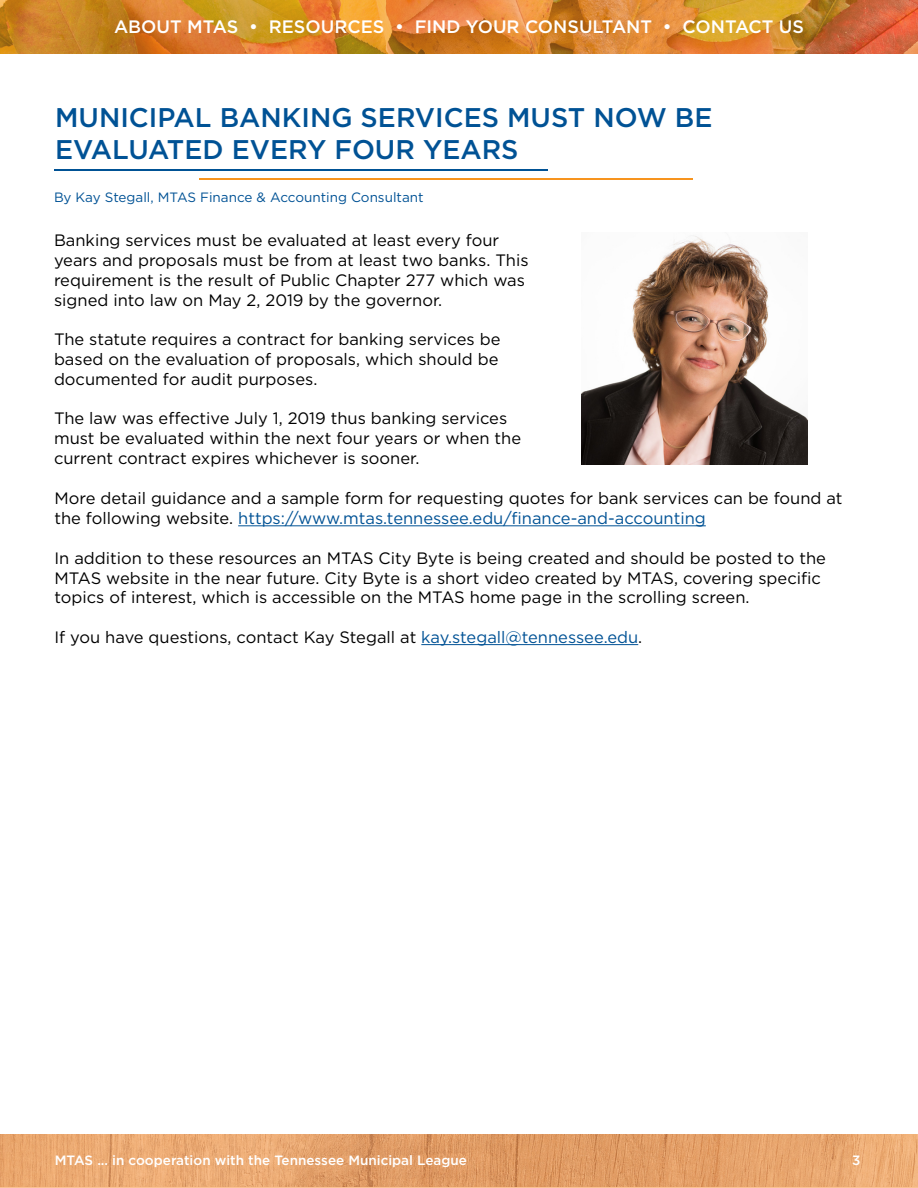
<style>
.page{position:relative;width:918px;height:1188px;background:#fff}
.page>*{position:absolute;margin:0;border:0;box-sizing:border-box;transform-origin:0 0}
.t1{font:500 27px/32.4px "Gotham";color:#005295}
.t2{font:500 18px "Gotham";color:#fff}
.t3{font:16.5px/19.8px "Gotham";color:#000}
.t4{font:500 13.5px "Gotham";color:#fff}
.t5{font:13.5px "Gotham";color:#005295}
.s1{color:#005295}
</style>
<div class="page">
<svg style="left:0;top:1134px;width:918px;height:54px;fill:#e6a36c"></svg>
<img style="left:0;top:0;width:918px;height:54px">
<hr style="left:199px;top:178px;width:494px;height:1px;background:#f7941e">
<hr style="left:54px;top:169px;width:493px;height:2px;background:#005295">
<hr style="left:238px;top:525px;width:468px;height:1px;background:#005295">
<hr style="left:421px;top:644px;width:217px;height:1px;background:#005295">
<img style="left:582px;top:235px;width:225px;height:230px">
<p class="t2" style="left:114px;top:16px;width:691px">ABOUT MTAS • RESOURCES • FIND YOUR CONSULTANT • CONTACT US</p>
<h1 class="t1" style="left:55px;top:101px;width:659px">MUNICIPAL BANKING SERVICES MUST NOW BE<br>EVALUATED EVERY FOUR YEARS</h1>
<p class="t5" style="left:54px;top:188px;width:371px">By Kay Stegall, MTAS Finance &amp; Accounting Consultant</p>
<p class="t3" style="left:54px;top:230px;width:476px">Banking services must be evaluated at least every four years and proposals must be from at least two banks. This requirement is the result of Public Chapter 277 which was signed into law on May 2, 2019 by the governor.</p>
<p class="t3" style="left:54px;top:329px;width:448px;text-align:justify">The statute requires a contract for banking services be based on the evaluation of proposals, which should be documented for audit purposes.</p>
<p class="t3" style="left:54px;top:408px;width:469px">The law was effective July 1, 2019 thus banking services must be evaluated within the next four years or when the current contract expires whichever is sooner.</p>
<p class="t3" style="left:54px;top:488px;width:790px">More detail guidance and a sample form for requesting quotes for bank services can be found at the following website. <span class="s1">https://www.mtas.tennessee.edu/finance-and-accounting</span></p>
<p class="t3" style="left:54px;top:548px;width:773px">In addition to these resources an MTAS City Byte is being created and should be posted to the<br>MTAS website in the near future. City Byte is a short video created by MTAS, covering specific topics of interest, which is accessible on the MTAS home page in the scrolling screen.</p>
<p class="t3" style="left:54px;top:627px;width:589px">If you have questions, contact Kay Stegall at <span class="s1">kay.stegall@tennessee.edu</span>.</p>
<p class="t4" style="left:55px;top:1152px;width:414px">MTAS ... in cooperation with the Tennessee Municipal League</p>
<p class="t4" style="left:852px;top:1152px;width:10px">3</p>
</div>
